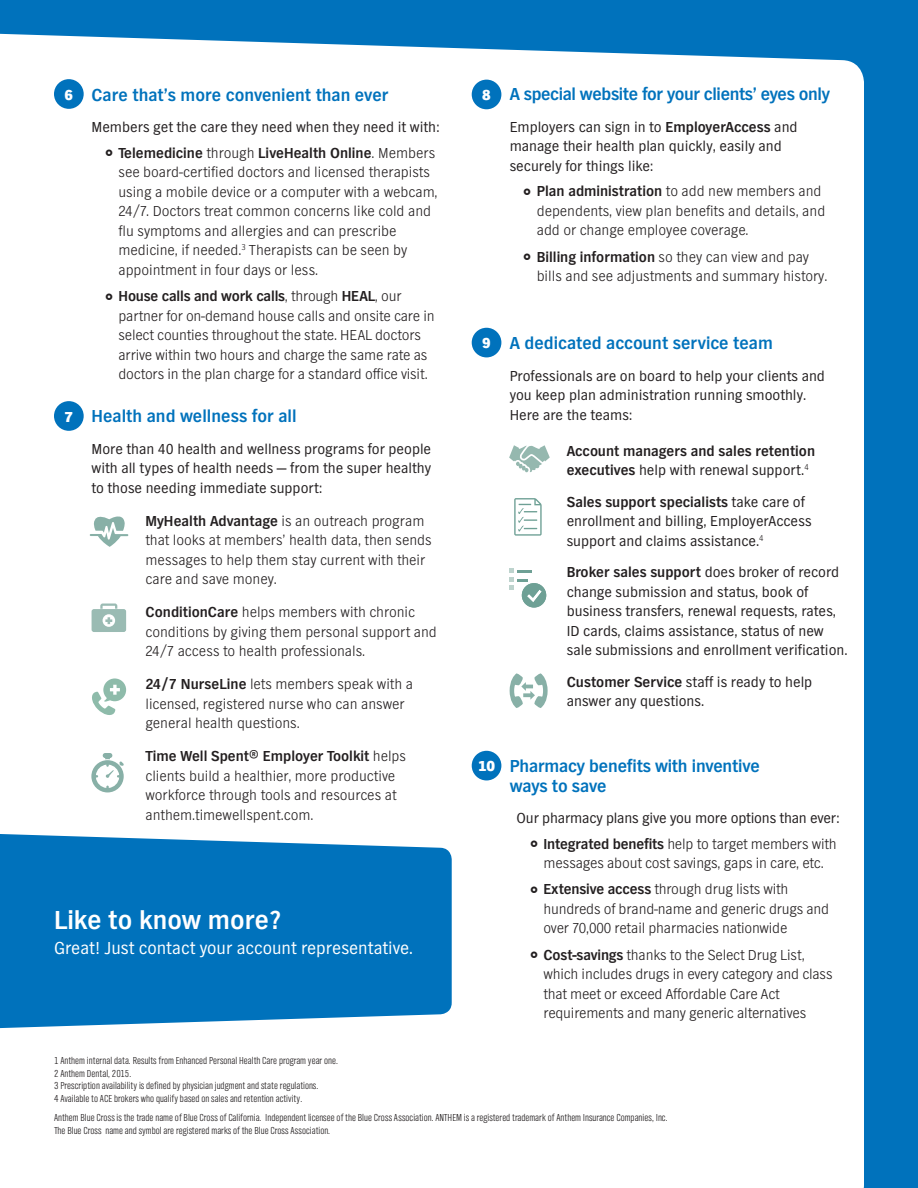
<style>
.page{position:relative;width:918px;height:1188px;background:#0072bc}
.page>*{position:absolute;margin:0;border:0;box-sizing:border-box;transform-origin:0 0}
.t1{font:700 27px "TV Nord EF";color:#fff}
.t2{font:700 18px/19.5px "TV Nord EF";letter-spacing:-.005em;color:#0072bc}
.t3{font:18px "TV Nord EF";color:#fff}
.t4{font:300 15px/19.5px "TV Nord EF";color:#231f20}
.t5{font:15px/19.5px "TV Nord EF";color:#231f20}
.t6{font:700 15px/19.5px "TV Nord EF";color:#231f20}
.t7{font:800 15px "TV Nord EF";color:#fff}
.t8{font:300 10.5px/12.6px "TV Nord Cond EF";color:#231f20}
.s1{font-weight:700}
.s2{font-weight:300}
.s3{font-weight:400}
</style>
<div class="page">
<div style="left:0;top:33px;width:864px;height:1155px;background:#fff"></div>
<svg style="left:90px;top:511px;width:38px;height:36px"></svg>
<svg style="left:92px;top:604px;width:34px;height:28px"></svg>
<svg style="left:90px;top:678px;width:36px;height:39px"></svg>
<svg style="left:91px;top:753px;width:33px;height:39px"></svg>
<svg style="left:0;top:833px;width:452px;height:196px"></svg>
<svg style="left:509px;top:445px;width:41px;height:27px"></svg>
<svg style="left:514px;top:498px;width:28px;height:38px"></svg>
<svg style="left:510px;top:569px;width:36px;height:39px"></svg>
<svg style="left:510px;top:673px;width:38px;height:35px"></svg>
<div style="left:472px;top:328px;width:29px;height:29px;background:#0072bc;border-radius:50%"></div>
<div style="left:54px;top:401px;width:30px;height:30px;background:#0072bc;border-radius:50%"></div>
<div style="left:472px;top:80px;width:29px;height:29px;background:#0072bc;border-radius:50%"></div>
<div style="left:54px;top:79px;width:30px;height:30px;background:#0072bc;border-radius:50%"></div>
<div style="left:472px;top:751px;width:29px;height:29px;background:#0072bc;border-radius:50%"></div>
<svg style="left:531px;top:841px;width:6px;height:6px"></svg>
<svg style="left:531px;top:886px;width:6px;height:7px"></svg>
<svg style="left:531px;top:952px;width:6px;height:6px"></svg>
<svg style="left:106px;top:150px;width:6px;height:6px"></svg>
<svg style="left:106px;top:293px;width:6px;height:7px"></svg>
<svg style="left:524px;top:188px;width:7px;height:7px"></svg>
<svg style="left:524px;top:254px;width:7px;height:6px"></svg>
<p class="t2" style="left:92px;top:85px;width:299px">Care that’s more convenient than ever</p>
<p class="t5" style="left:92px;top:115px;width:349px;line-height:25.5px;text-align:right">Members get the care they need when they need it with:<br><span class="s1">Telemedicine</span> <span class="s2">through</span> <span class="s1">LiveHealth Online</span><span class="s2">. Members</span></p>
<p class="t4" style="left:118px;top:163px;width:321px">see board-certified doctors and licensed therapists using a mobile device or a computer with a webcam, 24/7. Doctors treat common concerns like cold and flu symptoms and allergies and can prescribe medicine, if needed.<sup>3</sup> Therapists can be seen by appointment in four days or less.</p>
<p class="t4" style="left:118px;top:286px;width:318px"><span class="s1">House calls and work calls</span>, through <span class="s1">HEAL</span>, our partner for on-demand house calls and onsite care in select counties throughout the state. HEAL doctors arrive within two hours and charge the same rate as doctors in the plan charge for a standard office visit.</p>
<p class="t7" style="left:65px;top:86px;width:10px">6</p>
<p class="t7" style="left:482px;top:87px;width:10px">8</p>
<p class="t7" style="left:482px;top:335px;width:10px">9</p>
<p class="t7" style="left:65px;top:408px;width:10px">7</p>
<p class="t2" style="left:92px;top:407px;width:207px">Health and wellness for all</p>
<p class="t5" style="left:92px;top:439px;width:341px;text-align:justify">More than 40 health and wellness programs for people with all types of health needs — from the super healthy to those needing immediate support:</p>
<p class="t4" style="left:146px;top:511px;width:288px"><span class="s1">MyHealth Advantage</span> is an outreach program that looks at members’ health data, then sends messages to help them stay current with their care and save money.</p>
<p class="t4" style="left:146px;top:603px;width:293px"><span class="s1">ConditionCare</span> helps members with chronic conditions by giving them personal support and<br>24/7 access to health professionals.</p>
<p class="t4" style="left:146px;top:675px;width:269px"><span class="s1">24/7 NurseLine</span> lets members speak with a licensed, registered nurse who can answer general health questions.</p>
<p class="t4" style="left:146px;top:747px;width:262px"><span class="s1">Time Well Spent® Employer Toolkit</span> helps clients build a healthier, more productive workforce through tools and resources at anthem.timewellspent.com.</p>
<h1 class="t1" style="left:54px;top:905px;width:228px">Like to know more?</h1>
<p class="t3" style="left:54px;top:938px;width:361px">Great! Just contact your account representative.</p>
<p class="t7" style="left:478px;top:758px;width:18px">10</p>
<p class="t2" style="left:510px;top:85px;width:322px">A special website for your clients’ eyes only</p>
<p class="t5" style="left:510px;top:117px;width:289px">Employers can sign in to <span class="s1">EmployerAccess</span> and manage their health plan quickly, easily and securely for things like:</p>
<p class="t4" style="left:537px;top:182px;width:290px"><span class="s1">Plan administration</span> to add new members and dependents, view plan benefits and details, and add or change employee coverage.</p>
<p class="t4" style="left:537px;top:247px;width:292px"><span class="s1">Billing information</span> so they can view and pay bills and see adjustments and summary history.</p>
<p class="t2" style="left:510px;top:333px;width:265px">A dedicated account service team</p>
<p class="t5" style="left:510px;top:366px;width:317px">Professionals are on board to help your clients and you keep plan administration running smoothly.<br>Here are the teams:</p>
<p class="t6" style="left:567px;top:441px;width:250px">Account managers and sales retention executives <span class="s3">help with renewal support.</span><sup>4</sup></p>
<p class="t5" style="left:567px;top:492px;width:246px"><span class="s1">Sales support specialists</span> take care of enrollment and billing, EmployerAccess support and claims assistance.<sup>4</sup></p>
<p class="t5" style="left:567px;top:562px;width:282px"><span class="s1">Broker sales support</span> does broker of record change submission and status, book of business transfers, renewal requests, rates, ID cards, claims assistance, status of new sale submissions and enrollment verification.</p>
<p class="t5" style="left:567px;top:672px;width:247px"><span class="s1">Customer Service</span> staff is ready to help answer any questions.</p>
<p class="t2" style="left:510px;top:757px;width:252px">Pharmacy benefits with inventive ways to save</p>
<p class="t5" style="left:517px;top:805px;width:324px;line-height:25.5px;text-align:right">Our pharmacy plans give you more options than ever:<br><span class="s1">Integrated benefits</span> <span class="s2">help to target members with</span></p>
<p class="t4" style="left:544px;top:850px;width:282px;line-height:26.2px">messages about cost savings, gaps in care, etc.<br><span class="s1">Extensive access</span> through drug lists with</p>
<p class="t4" style="left:544px;top:899px;width:287px">hundreds of brand-name and generic drugs and over 70,000 retail pharmacies nationwide</p>
<p class="t4" style="left:544px;top:945px;width:291px"><span class="s1">Cost-savings</span> thanks to the Select Drug List, which includes drugs in every category and class that meet or exceed Affordable Care Act requirements and many generic alternatives</p>
<p class="t8" style="left:54px;top:1054px;width:285px">1 Anthem internal data. Results from Enhanced Personal Health Care program year one.<br>2 Anthem Dental, 2015.<br>3 Prescription availability is defined by physician judgment and state regulations.<br>4 Available to ACE brokers who qualify based on sales and retention activity.</p>
<p class="t8" style="left:54px;top:1111px;width:615px">Anthem Blue Cross is the trade name of Blue Cross of California. Independent licensee of the Blue Cross Association. ANTHEM is a registered trademark of Anthem Insurance Companies, Inc.<br>The Blue Cross name and symbol are registered marks of the Blue Cross Association.</p>
</div>
